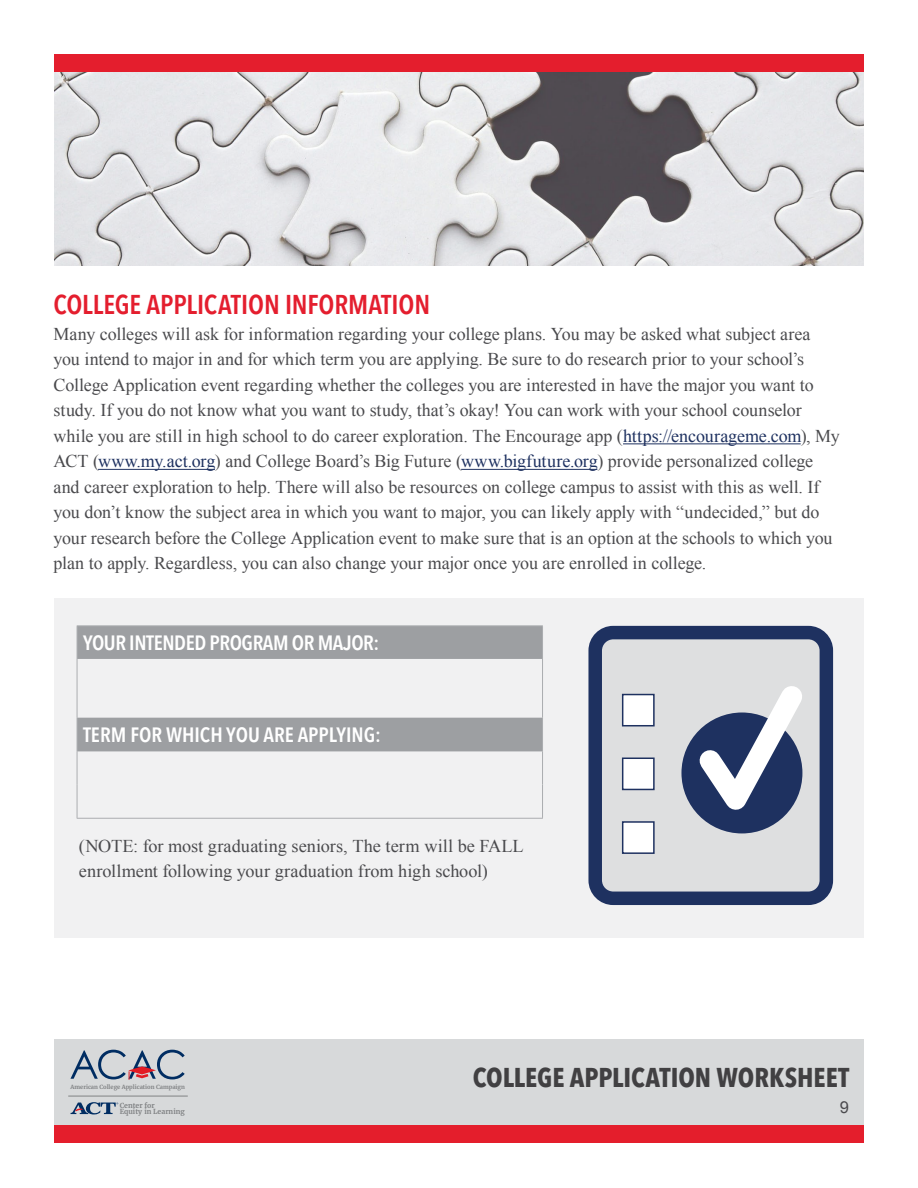
<style>
.page{position:relative;width:918px;height:1188px;background:#fff}
.page>*{position:absolute;margin:0;border:0;box-sizing:border-box;transform-origin:0 0}
.t1{font:600 condensed 27px "Avenir Next LT Pro";letter-spacing:-.005em;color:#e41e2e}
.t2{font:700 condensed 27px "Avenir Next LT Pro";color:#414042}
.t3{font:600 condensed 20.55px "Avenir Next LT Pro";letter-spacing:-.02em;color:#fff}
.t4{font:600 condensed 20.55px "Avenir Next LT Pro";color:#fff}
.t5{font:18px/25.5px "Times New Roman";letter-spacing:-.005em;color:#4a4a4d}
.t6{font:16.5px "Arial";color:#4a4a4d}
.t7{font:700 6.9px/6.3px "Merriweather";color:#808284}
.t8{font:700 5.7px "Merriweather";color:#808284}
.s1{color:#1e3160}
</style>
<div class="page">
<div style="left:54px;top:1040px;width:810px;height:94px;background:#d7d9da"></div>
<div style="left:54px;top:1125px;width:810px;height:18px;background:#e41e2c"></div>
<svg style="left:71px;top:1102px;width:47px;height:13px"></svg>
<hr style="left:68px;top:1096px;width:120px;height:1px;background:#808284">
<svg style="left:70px;top:1050px;width:115px;height:30px"></svg>
<div style="left:54px;top:598px;width:810px;height:340px;background:#f1f1f2"></div>
<div style="left:595px;top:633px;width:231px;height:265px;background:#dedfe0;border-radius:18px"></div>
<div style="left:588px;top:626px;width:245px;height:279px;border:14px solid #1e3160;border-radius:18px"></div>
<div style="left:622px;top:694px;width:33px;height:32px;background:#fff;border:2px solid #1e3160"></div>
<div style="left:622px;top:758px;width:33px;height:32px;background:#fff;border:2px solid #1e3160"></div>
<div style="left:622px;top:821px;width:33px;height:33px;background:#fff;border:2px solid #1e3160"></div>
<svg style="left:681px;top:668px;width:139px;height:172px"></svg>
<img style="left:54px;top:71px;width:810px;height:194px">
<div style="left:54px;top:54px;width:810px;height:17px;background:#e41e2d"></div>
<hr style="left:623px;top:443px;width:178px;height:1px;background:#1e3160">
<hr style="left:98px;top:469px;width:117px;height:1px;background:#1e3160">
<hr style="left:461px;top:469px;width:136px;height:1px;background:#1e3160">
<svg style="left:78px;top:627px;width:464px;height:124px;fill:#9d9fa2"></svg>
<hr style="left:77px;top:626px;width:466px;height:1px;background:#abadb0">
<hr style="left:77px;top:626px;width:1px;height:33px;background:#abadb0">
<hr style="left:542px;top:626px;width:1px;height:33px;background:#abadb0">
<hr style="left:77px;top:659px;width:1px;height:59px;background:#abadb0">
<hr style="left:542px;top:659px;width:1px;height:59px;background:#abadb0">
<hr style="left:77px;top:718px;width:1px;height:33px;background:#abadb0">
<hr style="left:542px;top:718px;width:1px;height:33px;background:#abadb0">
<hr style="left:77px;top:751px;width:1px;height:33px;background:#abadb0">
<hr style="left:542px;top:751px;width:1px;height:33px;background:#abadb0">
<hr style="left:77px;top:784px;width:1px;height:34px;background:#abadb0">
<hr style="left:542px;top:784px;width:1px;height:34px;background:#abadb0">
<hr style="left:77px;top:818px;width:466px;height:1px;background:#abadb0">
<h1 class="t1" style="left:54px;top:289px;width:378px">COLLEGE APPLICATION INFORMATION</h1>
<p class="t5" style="left:54px;top:321px;width:788px">Many colleges will ask for information regarding your college plans. You may be asked what subject area you intend to major in and for which term you are applying. Be sure to do research prior to your school’s College Application event regarding whether the colleges you are interested in have the major you want to study. If you do not know what you want to study, that’s okay! You can work with your school counselor while you are still in high school to do career exploration. The Encourage app (<span class="s1">https://encourageme.com</span>), My ACT (<span class="s1">www.my.act.org</span>) and College Board’s Big Future (<span class="s1">www.bigfuture.org</span>) provide personalized college and career exploration to help. There will also be resources on college campus to assist with this as well. If you don’t know the subject area in which you want to major, you can likely apply with “undecided,” but do your research before the College Application event to make sure that is an option at the schools to which you plan to apply. Regardless, you can also change your major once you are enrolled in college.</p>
<p class="t3" style="left:83px;top:630px;width:298px">YOUR INTENDED PROGRAM OR MAJOR:</p>
<p class="t4" style="left:83px;top:723px;width:300px">TERM FOR WHICH YOU ARE APPLYING:</p>
<p class="t5" style="left:79px;top:833px;width:446px">(NOTE: for most graduating seniors, The term will be FALL enrollment following your graduation from high school)</p>
<p class="t8" style="left:71px;top:1083px;width:116px">American College Application Campaign</p>
<p class="t7" style="left:120px;top:1102px;width:66px">Center for<br>Equity in Learning</p>
<h1 class="t2" style="left:473px;top:1061px;width:378px">COLLEGE APPLICATION WORKSHEET</h1>
<p class="t6" style="left:840px;top:1097px;width:11px">9</p>
</div>
